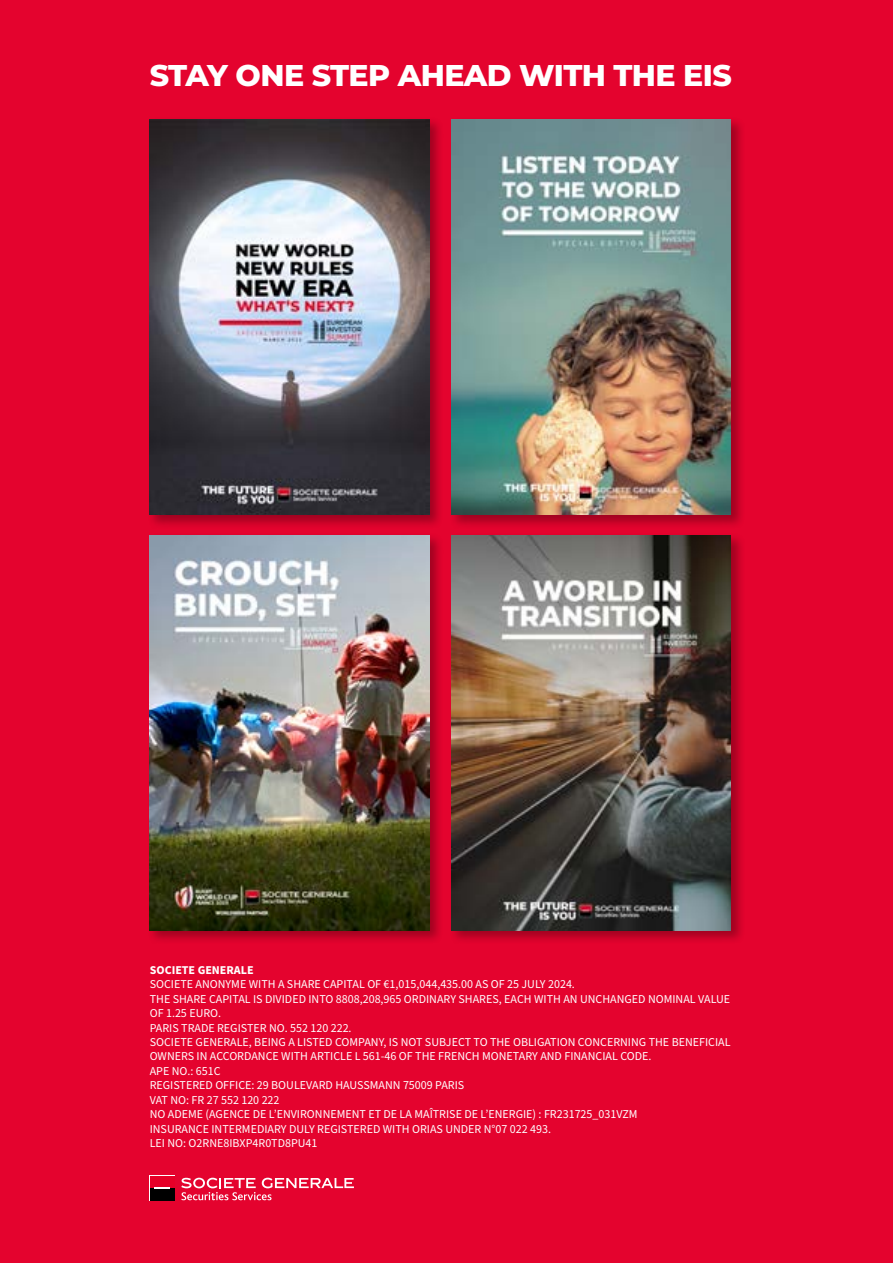
<style>
.page{position:relative;width:893px;height:1263px;background:#e4032e}
.page>*{position:absolute;margin:0;border:0;box-sizing:border-box;transform-origin:0 0}
.t1{font:800 30px "Montserrat";letter-spacing:-.02em;color:#fff}
.SG_legal_information{font:12px/14.4px "Source Sans Pro";color:#fff}
.SG_legal_information-2{font:700 12px "Source Sans Pro";color:#fff}
</style>
<div class="page">
<div style="left:148px;top:533px;width:295px;height:411px;background:#000;opacity:.3"></div>
<img style="left:150px;top:535px;width:280px;height:395px">
<div style="left:148px;top:117px;width:295px;height:411px;background:#000;opacity:.3"></div>
<img style="left:150px;top:119px;width:280px;height:395px">
<div style="left:449px;top:117px;width:296px;height:411px;background:#000;opacity:.3"></div>
<img style="left:451px;top:119px;width:280px;height:395px">
<div style="left:449px;top:533px;width:296px;height:411px;background:#000;opacity:.3"></div>
<img style="left:451px;top:535px;width:280px;height:395px">
<svg style="left:149px;top:1175px;width:26px;height:26px"></svg>
<div style="left:150px;top:1176px;width:24px;height:12px;background:#e60028"></div>
<div style="left:150px;top:1188px;width:24px;height:12px;background:#000"></div>
<svg style="left:154px;top:1187px;width:16px;height:2px"></svg>
<svg style="left:181px;top:1178px;width:173px;height:22px"></svg>
<h1 class="t1" style="left:150px;top:53px;width:583px">STAY ONE STEP AHEAD WITH THE EIS</h1>
<p class="SG_legal_information-2" style="left:150px;top:962px;width:105px">SOCIETE GENERALE</p>
<p class="SG_legal_information" style="left:150px;top:978px;width:427px">SOCIETE ANONYME WITH A SHARE CAPITAL OF €1,015,044,435.00 AS OF 25 JULY 2024.</p>
<p class="SG_legal_information" style="left:150px;top:992px;width:582px">THE SHARE CAPITAL IS DIVIDED INTO 8808,208,965 ORDINARY SHARES, EACH WITH AN UNCHANGED NOMINAL VALUE<br>OF 1.25 EURO.</p>
<p class="SG_legal_information" style="left:150px;top:1021px;width:203px">PARIS TRADE REGISTER NO. 552 120 222.</p>
<p class="SG_legal_information" style="left:150px;top:1035px;width:582px">SOCIETE GENERALE, BEING A LISTED COMPANY, IS NOT SUBJECT TO THE OBLIGATION CONCERNING THE BENEFICIAL<br>OWNERS IN ACCORDANCE WITH ARTICLE L 561-46 OF THE FRENCH MONETARY AND FINANCIAL CODE.</p>
<p class="SG_legal_information" style="left:150px;top:1064px;width:72px">APE NO.: 651C</p>
<p class="SG_legal_information" style="left:150px;top:1078px;width:316px">REGISTERED OFFICE: 29 BOULEVARD HAUSSMANN 75009 PARIS</p>
<p class="SG_legal_information" style="left:150px;top:1093px;width:131px">VAT NO: FR 27 552 120 222</p>
<p class="SG_legal_information" style="left:150px;top:1107px;width:489px">NO ADEME (AGENCE DE L’ENVIRONNEMENT ET DE LA MAÎTRISE DE L’ENERGIE) : FR231725_031VZM</p>
<p class="SG_legal_information" style="left:150px;top:1122px;width:403px">INSURANCE INTERMEDIARY DULY REGISTERED WITH ORIAS UNDER N°07 022 493.</p>
<p class="SG_legal_information" style="left:150px;top:1136px;width:169px">LEI NO: O2RNE8IBXP4R0TD8PU41</p>
</div>
